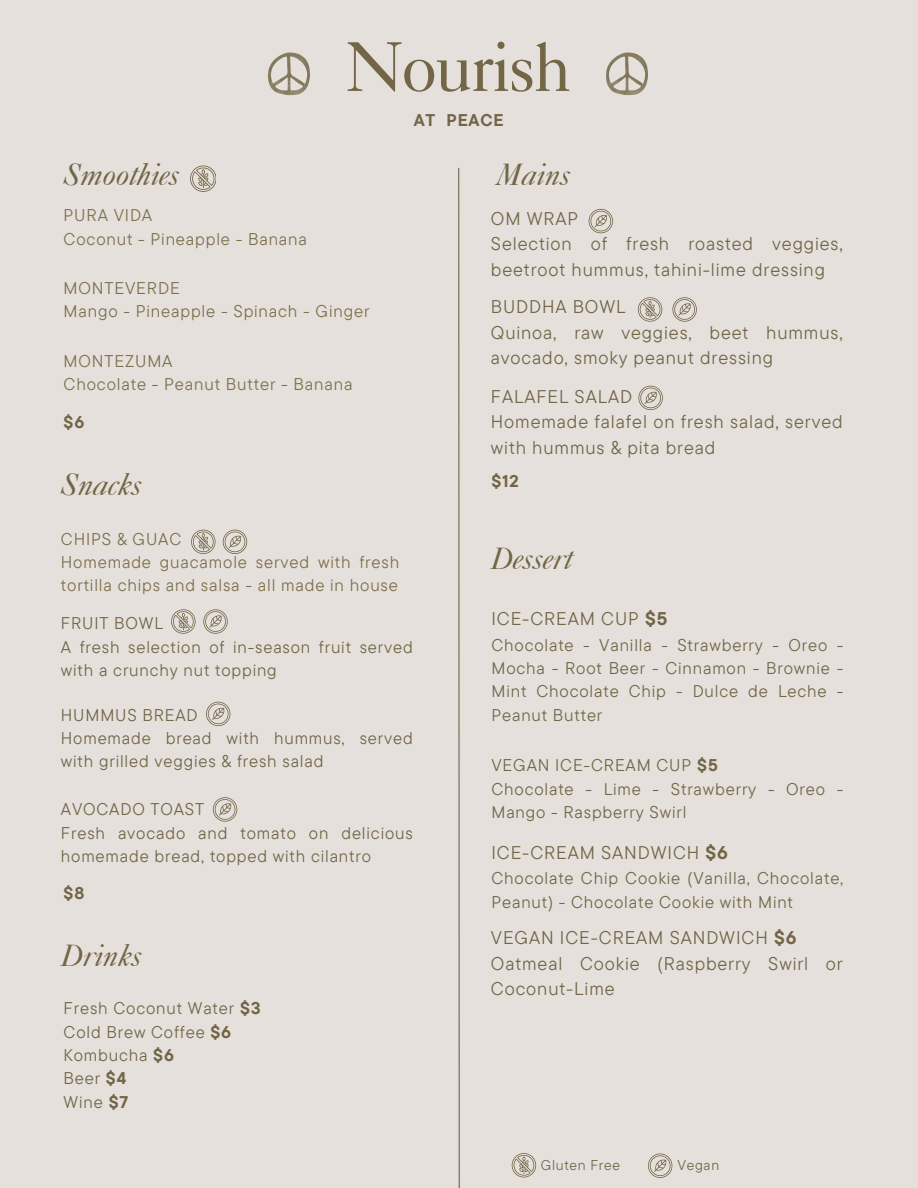
<style>
.page{position:relative;width:918px;height:1188px;background:#e6e0dd}
.page>*{position:absolute;margin:0;border:0;box-sizing:border-box;transform-origin:0 0}
.t1{font:70.5px "Caslon 540 LT Std";letter-spacing:-.04em;color:#726646}
.t2{font:italic 31.05px "Caslon 540 LT Std";letter-spacing:-.01em;color:#726646}
.t3{font:18.3px/25.3px "TT Commons Pro";letter-spacing:.05em;color:#726646}
.t4{font:16.95px/23.2px "TT Commons Pro";letter-spacing:.05em;color:#726646}
.t5{font:16.95px/23.2px "TT Commons Pro";letter-spacing:.05em;color:#7d704c}
.t6{font:700 16.95px "TT Commons Pro";letter-spacing:.05em;color:#726646}
.t7{font:14.1px "TT Commons Pro";letter-spacing:.05em;color:#726646}
.s1{font-weight:700}
</style>
<div class="page">
<svg style="left:458px;top:167px;width:2px;height:1021px;background:#a49a87"></svg>
<svg style="left:190px;top:165px;width:26px;height:26px"></svg>
<svg style="left:191px;top:530px;width:25px;height:24px"></svg>
<svg style="left:223px;top:530px;width:24px;height:24px"></svg>
<svg style="left:171px;top:609px;width:25px;height:25px"></svg>
<svg style="left:203px;top:609px;width:25px;height:25px"></svg>
<svg style="left:206px;top:702px;width:24px;height:24px"></svg>
<svg style="left:213px;top:797px;width:24px;height:25px"></svg>
<svg style="left:589px;top:209px;width:24px;height:24px"></svg>
<svg style="left:638px;top:297px;width:24px;height:25px"></svg>
<svg style="left:672px;top:297px;width:25px;height:25px"></svg>
<svg style="left:638px;top:386px;width:25px;height:24px"></svg>
<svg style="left:512px;top:1153px;width:24px;height:25px"></svg>
<svg style="left:648px;top:1154px;width:24px;height:24px"></svg>
<svg style="left:268px;top:52px;width:42px;height:43px"></svg>
<svg style="left:606px;top:52px;width:42px;height:43px"></svg>
<h4 class="t1" style="left:346px;top:42px;width:228px">Nourish</h4>
<h4 class="t2" style="left:64px;top:163px;width:117px">Smoothies</h4>
<h3 class="t5" style="left:64px;top:203px;width:245px">PURA VIDA<br>Coconut - Pineapple - Banana</h3>
<h2 class="t5" style="left:64px;top:276px;width:307px">MONTEVERDE<br>Mango - Pineapple - Spinach - Ginger</h2>
<p class="t5" style="left:64px;top:349px;width:290px">MONTEZUMA<br>Chocolate - Peanut Butter - Banana</p>
<p class="t6" style="left:64px;top:411px;width:22px">$6</p>
<h4 class="t2" style="left:61px;top:473px;width:82px">Snacks</h4>
<p class="t6" style="left:414px;top:109px;width:91px">AT PEACE</p>
<p class="t2" style="left:496px;top:163px;width:76px">Mains</p>
<p class="t3" style="left:491px;top:205px;width:353px">OM WRAP<br>Selection of fresh roasted veggies, beetroot hummus, tahini-lime dressing</p>
<h3 class="t3" style="left:491px;top:294px;width:353px">BUDDHA BOWL<br>Quinoa, raw veggies, beet hummus, avocado, smoky peanut dressing</h3>
<h4 class="t3" style="left:491px;top:383px;width:353px">FALAFEL SALAD<br>Homemade falafel on fresh salad, served with hummus &amp; pita bread</h4>
<h4 class="t6" style="left:491px;top:470px;width:29px">$12</h4>
<h1 class="t5" style="left:61px;top:527px;width:340px">CHIPS &amp; GUAC<br>Homemade guacamole served with fresh tortilla chips and salsa - all made in house</h1>
<p class="t4" style="left:61px;top:611px;width:353px">FRUIT BOWL<br>A fresh selection of in-season fruit served with a crunchy nut topping</p>
<h2 class="t4" style="left:61px;top:703px;width:353px">HUMMUS BREAD<br>Homemade bread with hummus, served with grilled veggies &amp; fresh salad</h2>
<p class="t4" style="left:61px;top:797px;width:353px">AVOCADO TOAST<br>Fresh avocado and tomato on delicious homemade bread, topped with cilantro</p>
<h4 class="t6" style="left:64px;top:883px;width:22px">$8</h4>
<h2 class="t2" style="left:61px;top:945px;width:82px">Drinks</h2>
<h4 class="t4" style="left:64px;top:996px;width:198px">Fresh Coconut Water <span class="s1">$3<br></span>Cold Brew Coffee <span class="s1">$6<br></span>Kombucha <span class="s1">$6<br></span>Beer <span class="s1">$4<br></span>Wine <span class="s1">$7</span></h4>
<p class="t2" style="left:491px;top:547px;width:84px">Dessert</p>
<p class="t3" style="left:491px;top:606px;width:177px">ICE-CREAM CUP <span class="s1">$5</span></p>
<p class="t4" style="left:491px;top:633px;width:353px;text-align:justify">Chocolate - Vanilla - Strawberry - Oreo - Mocha - Root Beer - Cinnamon - Brownie - Mint Chocolate Chip - Dulce de Leche - Peanut Butter</p>
<p class="t4" style="left:491px;top:754px;width:353px">VEGAN ICE-CREAM CUP <span class="s1">$5<br></span>Chocolate - Lime - Strawberry - Oreo -<br>Mango - Raspberry Swirl</p>
<h4 class="t3" style="left:491px;top:839px;width:238px">ICE-CREAM SANDWICH <span class="s1">$6</span></h4>
<h4 class="t4" style="left:491px;top:866px;width:353px">Chocolate Chip Cookie (Vanilla, Chocolate,<br>Peanut) - Chocolate Cookie with Mint</h4>
<h3 class="t3" style="left:491px;top:925px;width:353px">VEGAN ICE-CREAM SANDWICH <span class="s1">$6<br></span>Oatmeal Cookie (Raspberry Swirl or<br>Coconut-Lime</h3>
<h2 class="t7" style="left:541px;top:1155px;width:81px">Gluten Free</h2>
<h4 class="t7" style="left:677px;top:1155px;width:43px">Vegan</h4>
</div>
